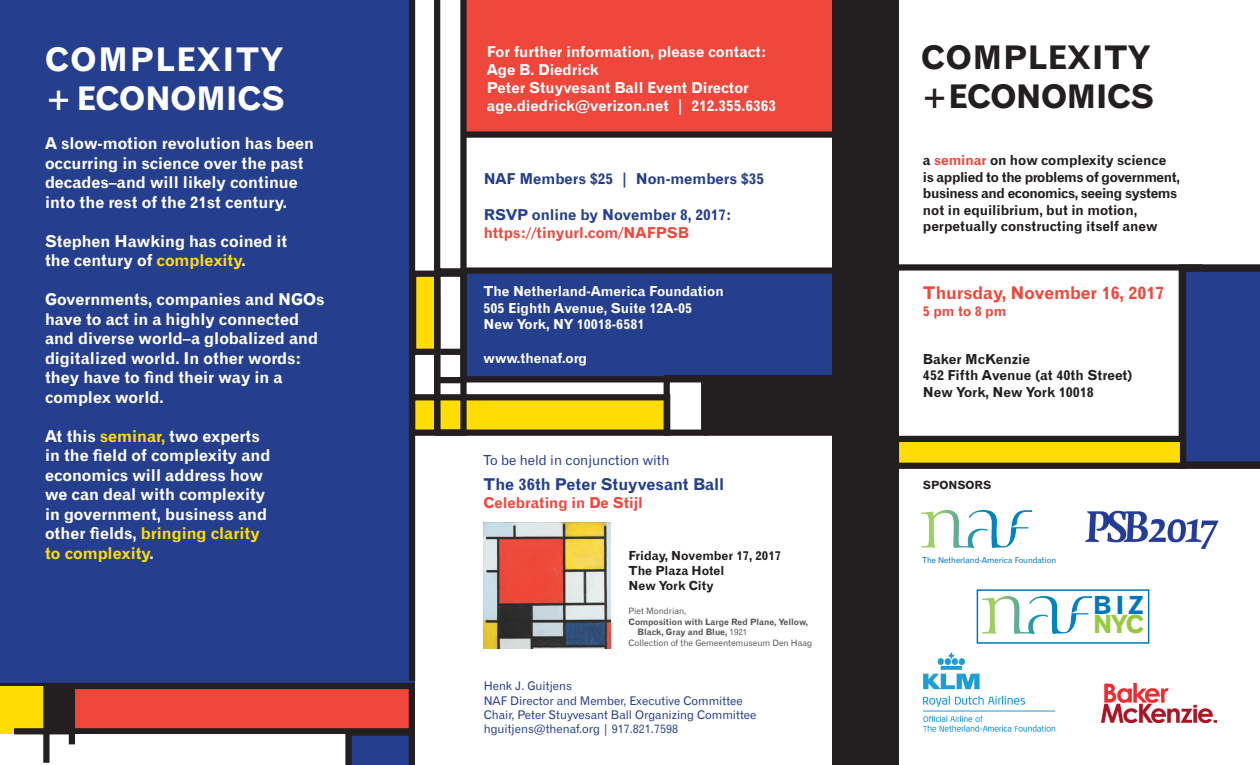
<style>
.page{position:relative;width:1260px;height:765px;background:#fff}
.page>*{position:absolute;margin:0;border:0;box-sizing:border-box;transform-origin:0 0}
.t1{font:32.5px/39px "Gothic 720 BT Bold B";letter-spacing:.05em;color:#fff}
.t2{font:32.5px/39px "Gothic 720 BT Bold B";letter-spacing:.02em;color:#231f20}
.t3{font:24.88px "Gothic 720 BT Bold B";color:#0077bd}
.t4{font:24.88px "Gothic 720 BT Bold B";color:#96c93c}
.t5{font:17.5px "Gothic 720 BT Bold B";color:#ef473c}
.t6{font:16.25px/19.5px "Gothic 720 BT Bold B";color:#fff}
.t7{font:16.25px "Gothic 720 BT Bold B";color:#253f8e}
.t8{font:15px/18px "Gothic 720 BT Bold B";color:#fff}
.t9{font:15px "Gothic 720 BT Bold B";color:#253f8e}
.t10{font:15px "Gothic 720 BT Bold B";color:#ef473c}
.t11{font:13.75px/16.5px "Gothic 720 BT Bold B";letter-spacing:-.005em;color:#231f20}
.t12{font:13.75px/16.5px "Gothic 720 BT Bold B";color:#fff}
.t13{font:13.75px "Gothic 720 BT Roman B";color:#253f8e}
.t14{font:13.75px "Gothic 720 BT Bold B";color:#ef473c}
.t15{font:12.5px/15px "Gothic 720 BT Bold B";color:#231f20}
.t16{font:11.88px/14.2px "Gothic 720 BT Roman B";color:#253f8e}
.t17{font:11.25px "Gothic 720 BT Bold B";color:#231f20}
.t18{font:8.75px/10.5px "Gothic 720 BT Bold B";color:#57585a}
.t19{font:8.75px "Gothic 720 BT Roman B";color:#57585a}
.t20{font:8.12px "Gothic 720 BT Roman B";color:#0075bd}
.s1{color:#ffdc03}
.s2{font-family:"Gothic 720 BT Roman B"}
.s3{color:#ef473c}
</style>
<div class="page">
<div style="left:0;top:0;width:415px;height:765px;background:#253f8e"></div>
<svg style="left:0;top:683px;width:415px;height:82px;background:#c17f72"></svg>
<div style="left:467px;top:0;width:365px;height:138px;background:#ef473c"></div>
<div style="left:412px;top:397px;width:255px;height:36px;background:#ffdc03"></div>
<div style="left:409px;top:394px;width:261px;height:42px;border:6px solid #231f20"></div>
<div style="left:463px;top:271px;width:372px;height:108px;background:#253f8e"></div>
<div style="left:460px;top:267px;width:378px;height:115px;border:6px solid #231f20"></div>
<div style="left:413px;top:274px;width:24px;height:78px;background:#ffdc03"></div>
<div style="left:410px;top:271px;width:30px;height:84px;border:6px solid #231f20"></div>
<svg style="left:434px;top:0;width:33px;height:271px"></svg>
<div style="left:664px;top:375px;width:43px;height:61px;border:6px solid #231f20"></div>
<div style="left:434px;top:271px;width:33px;height:165px;border:6px solid #231f20"></div>
<div style="left:707px;top:378px;width:135px;height:55px;background:#231f20"></div>
<div style="left:704px;top:375px;width:142px;height:61px;border:6px solid #231f20"></div>
<svg style="left:1179px;top:264px;width:81px;height:205px;background:#253a7f"></svg>
<img style="left:922px;top:510px;width:110px;height:38px">
<img style="left:923px;top:652px;width:133px;height:80px">
<div style="left:832px;top:0;width:66px;height:765px;background:#231f20"></div>
<img style="left:1085px;top:511px;width:134px;height:38px">
<img style="left:1101px;top:683px;width:115px;height:40px">
<div style="left:896px;top:439px;width:287px;height:27px;background:#ffdc03"></div>
<div style="left:893px;top:436px;width:293px;height:33px;border:6px solid #231f20"></div>
<div style="left:842px;top:264px;width:360px;height:7px;background:#231f20"></div>
<div style="left:409px;top:0;width:6px;height:681px;background:#231f20"></div>
<div style="left:440px;top:349px;width:23px;height:6px;background:#231f20"></div>
<div style="left:439px;top:377px;width:23px;height:6px;background:#231f20"></div>
<img style="left:982px;top:596px;width:109px;height:37px">
<div style="left:977px;top:589px;width:172px;height:55px;border:2px solid #0077bd"></div>
<img style="left:484px;top:523px;width:127px;height:125px">
<h1 class="t1" style="left:45px;top:40px;width:241px">COMPLEXITY + ECONOMICS</h1>
<p class="t6" style="left:45px;top:133px;width:271px">A slow-motion revolution has been occurring in science over the past decades–and will likely continue into the rest of the 21st century.</p>
<p class="t6" style="left:45px;top:231px;width:244px">Stephen Hawking has coined it the century of <span class="s1">complexity</span>.</p>
<p class="t6" style="left:45px;top:289px;width:281px">Governments, companies and NGOs have to act in a highly connected and diverse world–a globalized and digitalized world. In other words: they have to find their way in a complex world.</p>
<p class="t6" style="left:45px;top:426px;width:227px">At this <span class="s1">seminar,</span> two experts in the field of complexity and economics will address how we can deal with complexity in government, business and other fields, <span class="s1">bringing clarity to complexity</span>.</p>
<p class="t8" style="left:487px;top:43px;width:291px">For further information, please contact:<br>Age B. Diedrick<br>Peter Stuyvesant Ball Event Director age.diedrick@verizon.net | 212.355.6363</p>
<p class="t9" style="left:484px;top:170px;width:282px">NAF Members $25 | Non-members $35</p>
<p class="t9" style="left:484px;top:206px;width:249px">RSVP online by November 8, 2017:</p>
<p class="t10" style="left:484px;top:224px;width:207px">https://tinyurl.com/NAFPSB</p>
<p class="t12" style="left:484px;top:283px;width:242px">The Netherland-America Foundation<br>505 Eighth Avenue, Suite 12A-05<br>New York, NY 10018-6581</p>
<p class="t12" style="left:484px;top:350px;width:105px">www.thenaf.org</p>
<p class="t13" style="left:484px;top:451px;width:187px">To be held in conjunction with</p>
<p class="t7" style="left:484px;top:474px;width:242px">The 36th Peter Stuyvesant Ball</p>
<p class="t10" style="left:484px;top:493px;width:161px">Celebrating in De Stijl</p>
<p class="t15" style="left:629px;top:548px;width:154px">Friday, November 17, 2017<br>The Plaza Hotel<br>New York City</p>
<p class="t19" style="left:629px;top:606px;width:59px">Piet Mondrian,</p>
<p class="t18" style="left:638px;top:616px;width:172px;text-indent:-9px">Composition with Large Red Plane, Yellow,<br>Black, Gray and Blue, <span class="s2">1921</span></p>
<p class="t19" style="left:629px;top:637px;width:185px">Collection of the Gemeentemuseum Den Haag</p>
<p class="t16" style="left:484px;top:679px;width:274px">Henk J. Guitjens<br>NAF Director and Member, Executive Committee Chair, Peter Stuyvesant Ball Organizing Committee hguitjens@thenaf.org | 917.821.7598</p>
<h1 class="t2" style="left:921px;top:38px;width:234px">COMPLEXITY +ECONOMICS</h1>
<p class="t11" style="left:923px;top:152px;width:258px">a <span class="s3">seminar</span> on how complexity science is applied to the problems of government, business and economics, seeing systems not in equilibrium, but in motion, perpetually constructing itself anew</p>
<p class="t5" style="left:923px;top:282px;width:243px">Thursday, November 16, 2017</p>
<p class="t14" style="left:923px;top:303px;width:85px">5 pm to 8 pm</p>
<p class="t11" style="left:923px;top:351px;width:211px">Baker McKenzie<br>452 Fifth Avenue (at 40th Street)<br>New York, New York 10018</p>
<p class="t17" style="left:923px;top:478px;width:70px">SPONSORS</p>
<p class="t20" style="left:922px;top:555px;width:135px">The Netherland-America Foundation</p>
<h2 class="t3" style="left:1093px;top:590px;width:52px">B IZ</h2>
<h2 class="t4" style="left:1093px;top:609px;width:53px">NYC</h2>
</div>
